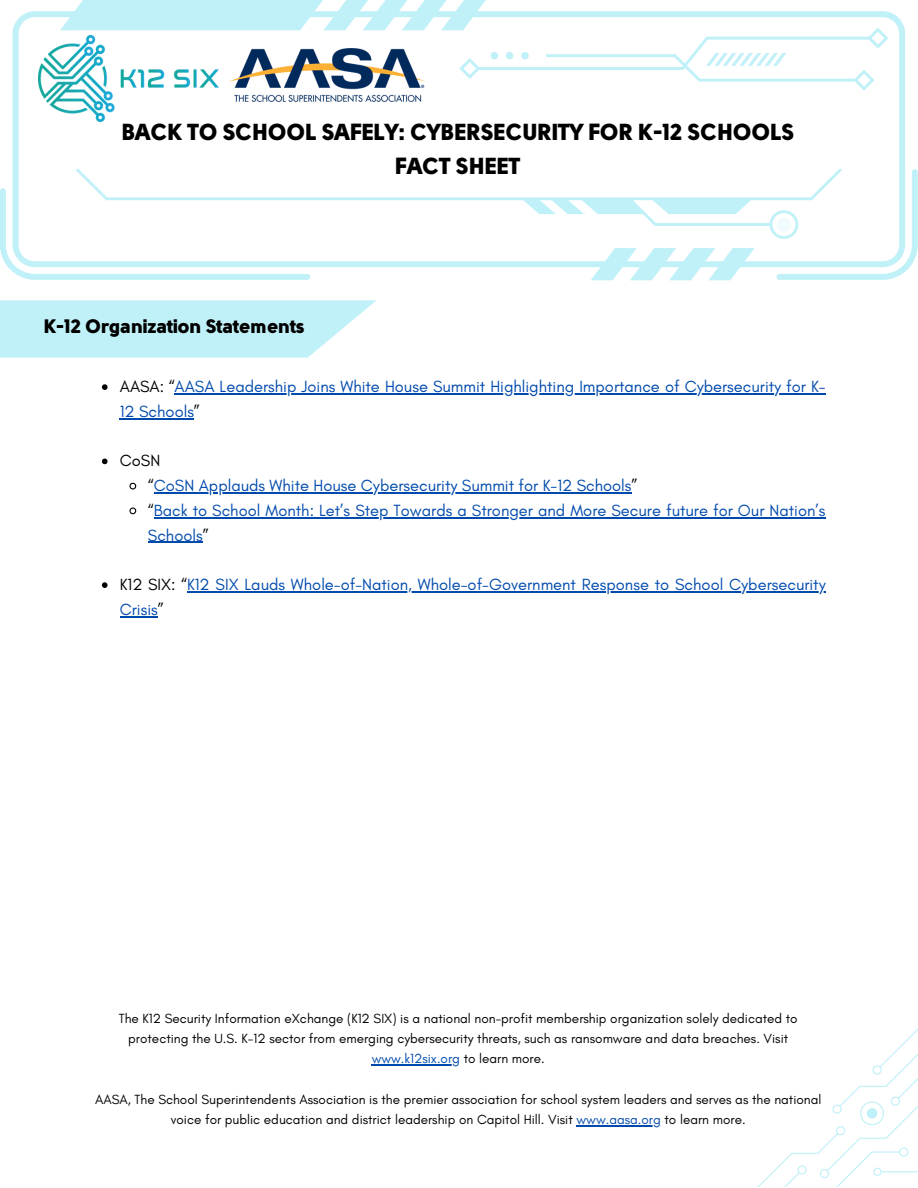
<style>
.page{position:relative;width:918px;height:1188px;background:#fff}
.page>*{position:absolute;margin:0;border:0;box-sizing:border-box;transform-origin:0 0}
.t1{font:900 23.1px "Solomon Sans";color:#000}
.t2{font:900 19.5px "Solomon Sans";color:#000}
.t3{font:16.5px/24.8px "Glacial Indifference";color:#004aad}
.t4{font:16.5px "Glacial Indifference";color:#000}
.t5{font:13.5px/20.2px "Glacial Indifference";color:#000;text-align:center}
.s1{color:#000}
.s2{color:#004aad}
</style>
<div class="page">
<svg style="left:0;top:169px;width:918px;height:111px"></svg>
<svg style="left:13px;top:11px;width:892px;height:256px"></svg>
<svg style="left:591px;top:248px;width:164px;height:32px"></svg>
<svg style="left:60px;top:0;width:829px;height:91px"></svg>
<img style="left:229px;top:48px;width:196px;height:53px">
<svg style="left:76px;top:168px;width:766px;height:71px"></svg>
<svg style="left:757px;top:1028px;width:161px;height:159px"></svg>
<svg style="left:0;top:300px;width:376px;height:58px;background:#c7f2f8"></svg>
<svg style="left:102px;top:384px;width:6px;height:6px"></svg>
<hr style="left:175px;top:393px;width:651px;height:1px;background:#004aad">
<hr style="left:120px;top:418px;width:74px;height:1px;background:#004aad">
<svg style="left:102px;top:459px;width:6px;height:5px"></svg>
<svg style="left:129px;top:482px;width:8px;height:8px"></svg>
<hr style="left:154px;top:492px;width:478px;height:1px;background:#004aad">
<svg style="left:129px;top:507px;width:8px;height:8px"></svg>
<hr style="left:154px;top:517px;width:672px;height:1px;background:#004aad">
<hr style="left:148px;top:542px;width:55px;height:1px;background:#004aad">
<svg style="left:102px;top:582px;width:6px;height:6px"></svg>
<hr style="left:187px;top:591px;width:639px;height:1px;background:#004aad">
<hr style="left:120px;top:616px;width:38px;height:1px;background:#004aad">
<img style="left:39px;top:36px;width:180px;height:85px">
<hr style="left:372px;top:1064px;width:88px;height:2px;background:#004aad">
<hr style="left:576px;top:1125px;width:85px;height:1px;background:#004aad">
<p class="t1" style="left:122px;top:121px;width:674px">BACK TO SCHOOL SAFELY: CYBERSECURITY FOR K-12 SCHOOLS</p>
<p class="t1" style="left:396px;top:156px;width:127px">FACT SHEET</p>
<p class="t2" style="left:44px;top:318px;width:262px">K-12 Organization Statements</p>
<p class="t3" style="left:120px;top:374px;width:707px"><span class="s1">AASA: “</span>AASA Leadership Joins White House Summit Highlighting Importance of Cybersecurity for K-<br>12 Schools<span class="s1">”</span></p>
<p class="t4" style="left:120px;top:451px;width:42px">CoSN</p>
<p class="t3" style="left:148px;top:473px;width:491px"><span class="s1">“</span>CoSN Applauds White House Cybersecurity Summit for K-12 Schools<span class="s1">”</span></p>
<p class="t3" style="left:148px;top:498px;width:679px"><span class="s1">“</span>Back to School Month: Let’s Step Towards a Stronger and More Secure future for Our Nation’s<br>Schools<span class="s1">”</span></p>
<p class="t3" style="left:120px;top:572px;width:707px"><span class="s1">K12 SIX: “</span>K12 SIX Lauds Whole-of-Nation, Whole-of-Government Response to School Cybersecurity<br>Crisis<span class="s1">”</span></p>
<p class="t5" style="left:119px;top:1008px;width:681px">The K12 Security Information eXchange (K12 SIX) is a national non-profit membership organization solely dedicated to protecting the U.S. K-12 sector from emerging cybersecurity threats, such as ransomware and data breaches. Visit <span class="s2">www.k12six.org</span> to learn more.</p>
<p class="t5" style="left:95px;top:1089px;width:728px">AASA, The School Superintendents Association is the premier association for school system leaders and serves as the national voice for public education and district leadership on Capitol Hill. Visit <span class="s2">www.aasa.org</span> to learn more.</p>
</div>
